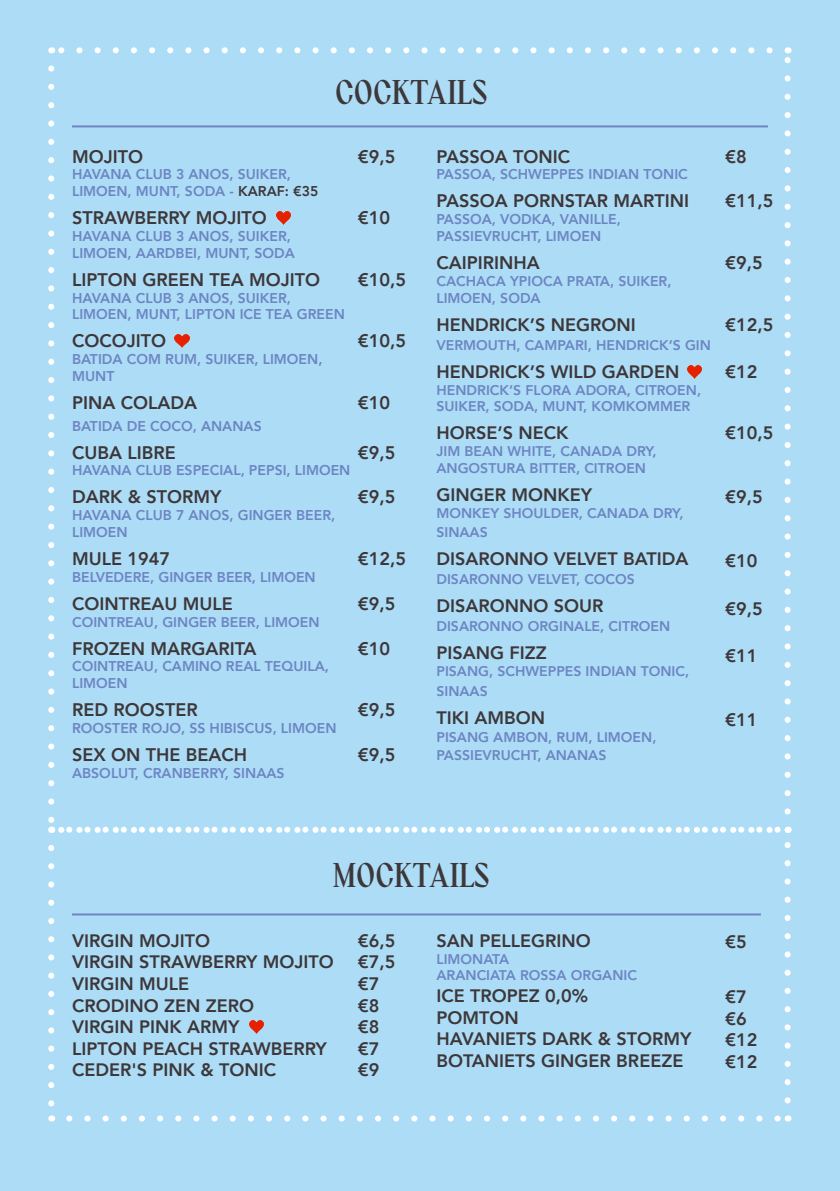
<style>
.page{position:relative;width:840px;height:1191px;background:#fff}
.page>*{position:absolute;margin:0;border:0;box-sizing:border-box;transform-origin:0 0}
.t1{font:32px "Flaviotte";color:#3d373a}
.t2{font:800 18.2px "Avenir";color:#3d373a}
.t3{font:800 18px/21.6px "Avenir";color:#3d373a}
.t4{font:800 14.2px/16.8px "Avenir";color:#6d85c3}
.t5{font:800 14px/16.8px "Avenir";color:#6d85c3}
.s1{color:#3d373a}
</style>
<div class="page">
<div style="left:0;top:0;width:839px;height:1191px;background:#adddf6"></div>
<hr style="left:72px;top:125px;width:695px;height:2px;background:#6d85c3">
<hr style="left:72px;top:913px;width:688px;height:2px;background:#6d85c3">
<svg style="left:48px;top:68px;width:6px;height:752px"></svg>
<svg style="left:784px;top:59px;width:6px;height:752px"></svg>
<svg style="left:60px;top:47px;width:709px;height:6px"></svg>
<svg style="left:48px;top:848px;width:6px;height:259px"></svg>
<svg style="left:69px;top:1115px;width:709px;height:6px"></svg>
<svg style="left:784px;top:842px;width:6px;height:258px"></svg>
<svg style="left:60px;top:826px;width:718px;height:7px"></svg>
<img style="left:175px;top:334px;width:14px;height:14px">
<img style="left:687px;top:365px;width:14px;height:13px">
<img style="left:276px;top:211px;width:14px;height:14px">
<img style="left:249px;top:1020px;width:14px;height:13px">
<h1 class="t1" style="left:335px;top:72px;width:153px">COCKTAILS</h1>
<p class="t2" style="left:72px;top:144px;width:72px">MOJITO</p>
<p class="t4" style="left:72px;top:166px;width:247px">HAVANA CLUB 3 ANOS, SUIKER,<br>LIMOEN, MUNT, SODA - <span class="s1">KARAF: €35</span></p>
<p class="t2" style="left:72px;top:206px;width:196px">STRAWBERRY MOJITO</p>
<p class="t4" style="left:72px;top:228px;width:224px">HAVANA CLUB 3 ANOS, SUIKER,<br>LIMOEN, AARDBEI, MUNT, SODA</p>
<p class="t2" style="left:72px;top:267px;width:249px">LIPTON GREEN TEA MOJITO</p>
<p class="t4" style="left:72px;top:290px;width:274px">HAVANA CLUB 3 ANOS, SUIKER,<br>LIMOEN, MUNT, LIPTON ICE TEA GREEN</p>
<p class="t2" style="left:72px;top:329px;width:95px">COCOJITO</p>
<p class="t4" style="left:72px;top:351px;width:252px">BATIDA COM RUM, SUIKER, LIMOEN,<br>MUNT</p>
<p class="t2" style="left:72px;top:391px;width:126px">PINA COLADA</p>
<p class="t4" style="left:72px;top:418px;width:191px">BATIDA DE COCO, ANANAS</p>
<p class="t2" style="left:72px;top:440px;width:105px">CUBA LIBRE</p>
<p class="t4" style="left:72px;top:462px;width:280px">HAVANA CLUB ESPECIAL, PEPSI, LIMOEN</p>
<p class="t2" style="left:72px;top:485px;width:151px">DARK &amp; STORMY</p>
<p class="t4" style="left:72px;top:507px;width:265px">HAVANA CLUB 7 ANOS, GINGER BEER,<br>LIMOEN</p>
<p class="t2" style="left:72px;top:547px;width:99px">MULE 1947</p>
<p class="t4" style="left:72px;top:569px;width:245px">BELVEDERE, GINGER BEER, LIMOEN</p>
<p class="t3" style="left:72px;top:593px;width:162px">COINTREAU MULE</p>
<p class="t5" style="left:72px;top:614px;width:249px">COINTREAU, GINGER BEER, LIMOEN</p>
<p class="t2" style="left:72px;top:636px;width:186px">FROZEN MARGARITA</p>
<p class="t4" style="left:72px;top:658px;width:258px">COINTREAU, CAMINO REAL TEQUILA,<br>LIMOEN</p>
<p class="t2" style="left:72px;top:698px;width:127px">RED ROOSTER</p>
<p class="t4" style="left:72px;top:720px;width:266px">ROOSTER ROJO, SS HIBISCUS, LIMOEN</p>
<p class="t2" style="left:72px;top:743px;width:176px">SEX ON THE BEACH</p>
<p class="t4" style="left:72px;top:765px;width:214px">ABSOLUT, CRANBERRY, SINAAS</p>
<p class="t2" style="left:357px;top:144px;width:39px">€9,5</p>
<p class="t2" style="left:357px;top:206px;width:34px">€10</p>
<p class="t2" style="left:357px;top:267px;width:50px">€10,5</p>
<p class="t2" style="left:357px;top:329px;width:50px">€10,5</p>
<p class="t2" style="left:357px;top:391px;width:34px">€10</p>
<p class="t2" style="left:357px;top:440px;width:39px">€9,5</p>
<p class="t2" style="left:357px;top:485px;width:39px">€9,5</p>
<p class="t2" style="left:357px;top:547px;width:50px">€12,5</p>
<p class="t3" style="left:357px;top:593px;width:39px">€9,5</p>
<p class="t2" style="left:357px;top:636px;width:34px">€10</p>
<p class="t2" style="left:357px;top:698px;width:39px">€9,5</p>
<p class="t2" style="left:357px;top:743px;width:39px">€9,5</p>
<p class="t2" style="left:436px;top:144px;width:135px">PASSOA TONIC</p>
<p class="t4" style="left:436px;top:166px;width:253px">PASSOA, SCHWEPPES INDIAN TONIC</p>
<p class="t2" style="left:436px;top:189px;width:254px">PASSOA PORNSTAR MARTINI</p>
<p class="t4" style="left:436px;top:211px;width:186px">PASSOA, VODKA, VANILLE,<br>PASSIEVRUCHT, LIMOEN</p>
<p class="t2" style="left:436px;top:251px;width:105px">CAIPIRINHA</p>
<p class="t4" style="left:436px;top:273px;width:236px">CACHACA YPIOCA PRATA, SUIKER,<br>LIMOEN, SODA</p>
<p class="t3" style="left:436px;top:314px;width:201px">HENDRICK’S NEGRONI</p>
<p class="t5" style="left:436px;top:337px;width:276px">VERMOUTH, CAMPARI, HENDRICK’S GIN</p>
<p class="t3" style="left:436px;top:361px;width:244px">HENDRICK’S WILD GARDEN</p>
<p class="t5" style="left:436px;top:382px;width:266px">HENDRICK’S FLORA ADORA, CITROEN,<br>SUIKER, SODA, MUNT, KOMKOMMER</p>
<p class="t3" style="left:436px;top:423px;width:133px">HORSE’S NECK</p>
<p class="t5" style="left:436px;top:443px;width:222px">JIM BEAN WHITE, CANADA DRY,<br>ANGOSTURA BITTER, CITROEN</p>
<p class="t3" style="left:436px;top:484px;width:157px">GINGER MONKEY</p>
<p class="t5" style="left:436px;top:504px;width:248px;line-height:19.2px">MONKEY SHOULDER, CANADA DRY,<br>SINAAS</p>
<p class="t3" style="left:436px;top:548px;width:253px">DISARONNO VELVET BATIDA</p>
<p class="t5" style="left:436px;top:571px;width:200px">DISARONNO VELVET, COCOS</p>
<p class="t3" style="left:436px;top:596px;width:168px">DISARONNO SOUR</p>
<p class="t5" style="left:436px;top:618px;width:235px">DISARONNO ORGINALE, CITROEN</p>
<p class="t3" style="left:436px;top:643px;width:112px">PISANG FIZZ</p>
<p class="t5" style="left:436px;top:662px;width:254px;line-height:19.2px">PISANG, SCHWEPPES INDIAN TONIC,<br>SINAAS</p>
<p class="t3" style="left:436px;top:707px;width:110px">TIKI AMBON</p>
<p class="t5" style="left:436px;top:728px;width:221px;line-height:18px">PISANG AMBON, RUM, LIMOEN,<br>PASSIEVRUCHT, ANANAS</p>
<p class="t2" style="left:724px;top:144px;width:23px">€8</p>
<p class="t2" style="left:724px;top:189px;width:50px">€11,5</p>
<p class="t2" style="left:724px;top:251px;width:39px">€9,5</p>
<p class="t3" style="left:724px;top:314px;width:50px">€12,5</p>
<p class="t3" style="left:724px;top:361px;width:34px">€12</p>
<p class="t3" style="left:724px;top:423px;width:50px">€10,5</p>
<p class="t3" style="left:724px;top:487px;width:39px">€9,5</p>
<p class="t3" style="left:724px;top:551px;width:34px">€10</p>
<p class="t3" style="left:724px;top:598px;width:39px">€9,5</p>
<p class="t3" style="left:724px;top:645px;width:34px">€11</p>
<p class="t3" style="left:724px;top:709px;width:34px">€11</p>
<h1 class="t1" style="left:332px;top:855px;width:158px">MOCKTAILS</h1>
<p class="t3" style="left:72px;top:930px;width:263px">VIRGIN MOJITO<br>VIRGIN STRAWBERRY MOJITO<br>VIRGIN MULE<br>CRODINO ZEN ZERO<br>VIRGIN PINK ARMY<br>LIPTON PEACH STRAWBERRY<br>CEDER'S PINK &amp; TONIC</p>
<p class="t3" style="left:436px;top:930px;width:156px">SAN PELLEGRINO</p>
<p class="t3" style="left:357px;top:930px;width:39px">€6,5 €7,5 €7 €8 €8 €7 €9</p>
<p class="t3" style="left:724px;top:931px;width:23px">€5</p>
<p class="t5" style="left:436px;top:950px;width:202px">LIMONATA<br>ARANCIATA ROSSA ORGANIC</p>
<p class="t3" style="left:436px;top:985px;width:256px">ICE TROPEZ 0,0%<br>POMTON<br>HAVANIETS DARK &amp; STORMY<br>BOTANIETS GINGER BREEZE</p>
<p class="t3" style="left:724px;top:986px;width:34px">€7 €6 €12 €12</p>
</div>
